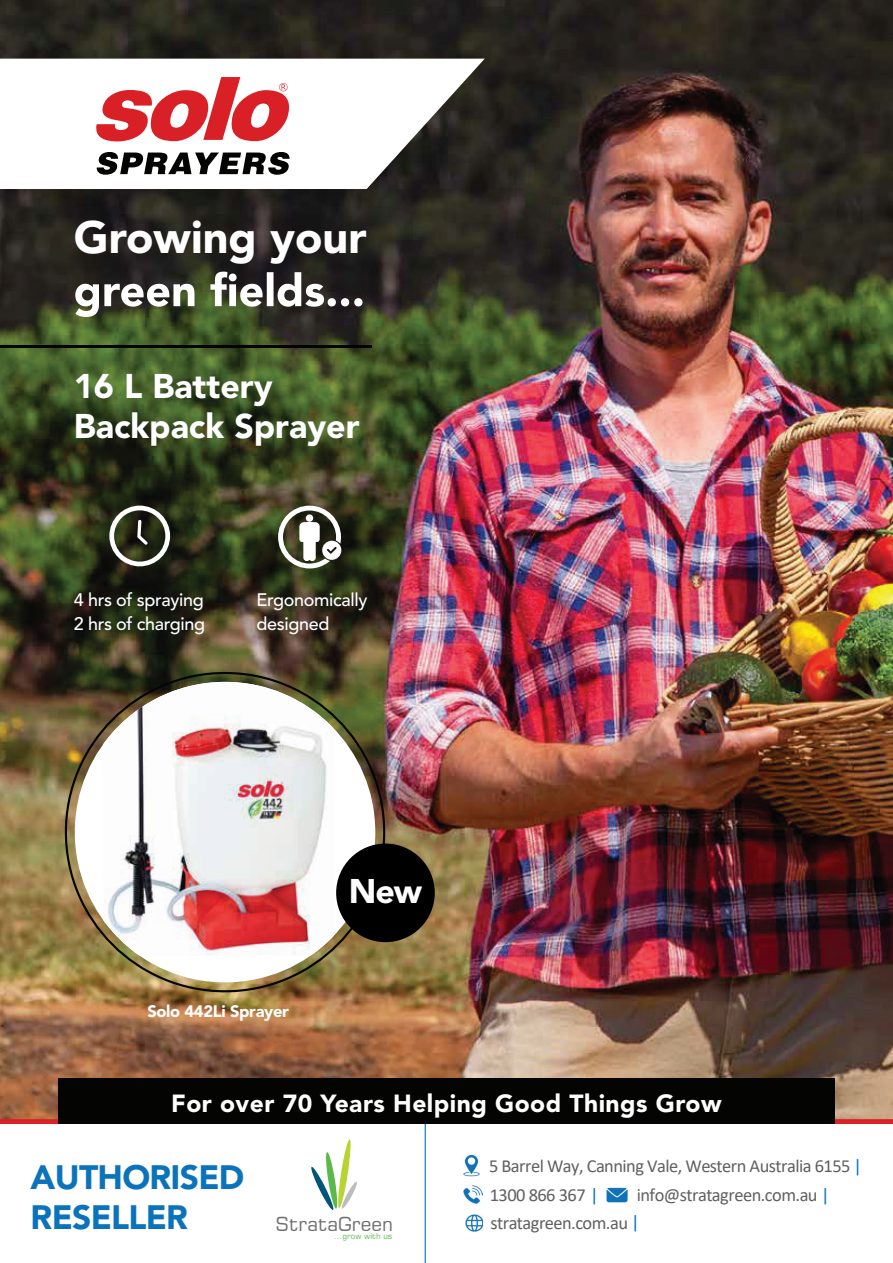
<style>
.page{position:relative;width:893px;height:1263px;background:#fff}
.page>*{position:absolute;margin:0;border:0;box-sizing:border-box;transform-origin:0 0}
.t1{font:900 45px "Avenir";color:#fff}
.t2{font:900 34.05px/40px "Avenir";color:#fff}
.t3{font:900 33.9px "Avenir";color:#fff}
.t4{font:900 33.6px/40.3px "Avenir";letter-spacing:-.02em;color:#0a73bb}
.t5{font:900 24.6px "Avenir";letter-spacing:.02em;color:#fff}
.t6{font:19.05px "Square 721 BT";color:#6d6e70}
.t7{font:18.45px/29.2px "Calibri";letter-spacing:-.03em;color:#5f6062}
.t8{font:500 18px/23.9px "Avenir";letter-spacing:-.02em;color:#fff}
.t9{font:900 16.5px "Avenir";letter-spacing:-.02em;color:#fff}
.t10{font:7.95px "Square 721 BT";color:#59ba47}
.s1{color:#0773bb}
</style>
<div class="page">
<hr style="left:425px;top:1010px;width:1px;height:253px;background:#0773bb">
<img style="left:0;top:0;width:893px;height:1119px">
<svg style="left:75px;top:272px;width:287px;height:45px"></svg>
<div style="left:58px;top:1079px;width:777px;height:45px;background:#040503"></div>
<hr style="left:0;top:345px;width:371px;height:3px;background:#040503">
<div style="left:75px;top:682px;width:300px;height:300px;background:#fff;border-radius:50%"></div>
<img style="left:103px;top:682px;width:231px;height:274px">
<div style="left:337px;top:845px;width:96px;height:96px;background:#000;border-radius:50%"></div>
<div style="left:336px;top:843px;width:99px;height:99px;border:3px solid #000;border-radius:50%"></div>
<svg style="left:277px;top:504px;width:65px;height:66px"></svg>
<svg style="left:108px;top:504px;width:63px;height:63px"></svg>
<img style="left:0;top:43px;width:498px;height:162px">
<svg style="left:0;top:59px;width:485px;height:130px"></svg>
<svg style="left:94px;top:77px;width:200px;height:64px"></svg>
<svg style="left:96px;top:152px;width:194px;height:23px"></svg>
<img style="left:463px;top:1154px;width:17px;height:22px">
<img style="left:464px;top:1185px;width:18px;height:19px">
<img style="left:607px;top:1187px;width:21px;height:16px">
<img style="left:465px;top:1214px;width:18px;height:18px">
<svg style="left:311px;top:1139px;width:46px;height:71px"></svg>
<h1 class="t1" style="left:74px;top:204px;width:294px">Growing your</h1>
<h2 class="t2" style="left:74px;top:368px;width:287px">16 L Battery<br>Backpack Sprayer</h2>
<p class="t8" style="left:74px;top:589px;width:133px">4 hrs of spraying<br>2 hrs of charging</p>
<p class="t8" style="left:257px;top:589px;width:112px">Ergonomically designed</p>
<h3 class="t3" style="left:349px;top:866px;width:75px">New</h3>
<p class="t9" style="left:147px;top:999px;width:143px">Solo 442Li Sprayer</p>
<h3 class="t5" style="left:171px;top:1085px;width:552px">For over 70 Years Helping Good Things Grow</h3>
<h3 class="t4" style="left:31px;top:1158px;width:215px">AUTHORISED<br>RESELLER</h3>
<p class="t6" style="left:276px;top:1212px;width:119px">StrataGreen</p>
<p class="t10" style="left:335px;top:1231px;width:59px">...grow with us</p>
<p class="t7" style="left:489px;top:1150px;width:375px">5 Barrel Way, Canning Vale, Western Australia 6155 <span class="s1">|<br></span>1300 866 367 <span class="s1">|</span></p>
<p class="t7" style="left:491px;top:1207px;width:151px">stratagreen.com.au <span class="s1">|</span></p>
<p class="t7" style="left:637px;top:1180px;width:194px">info@stratagreen.com.au <span class="s1">|</span></p>
</div>
